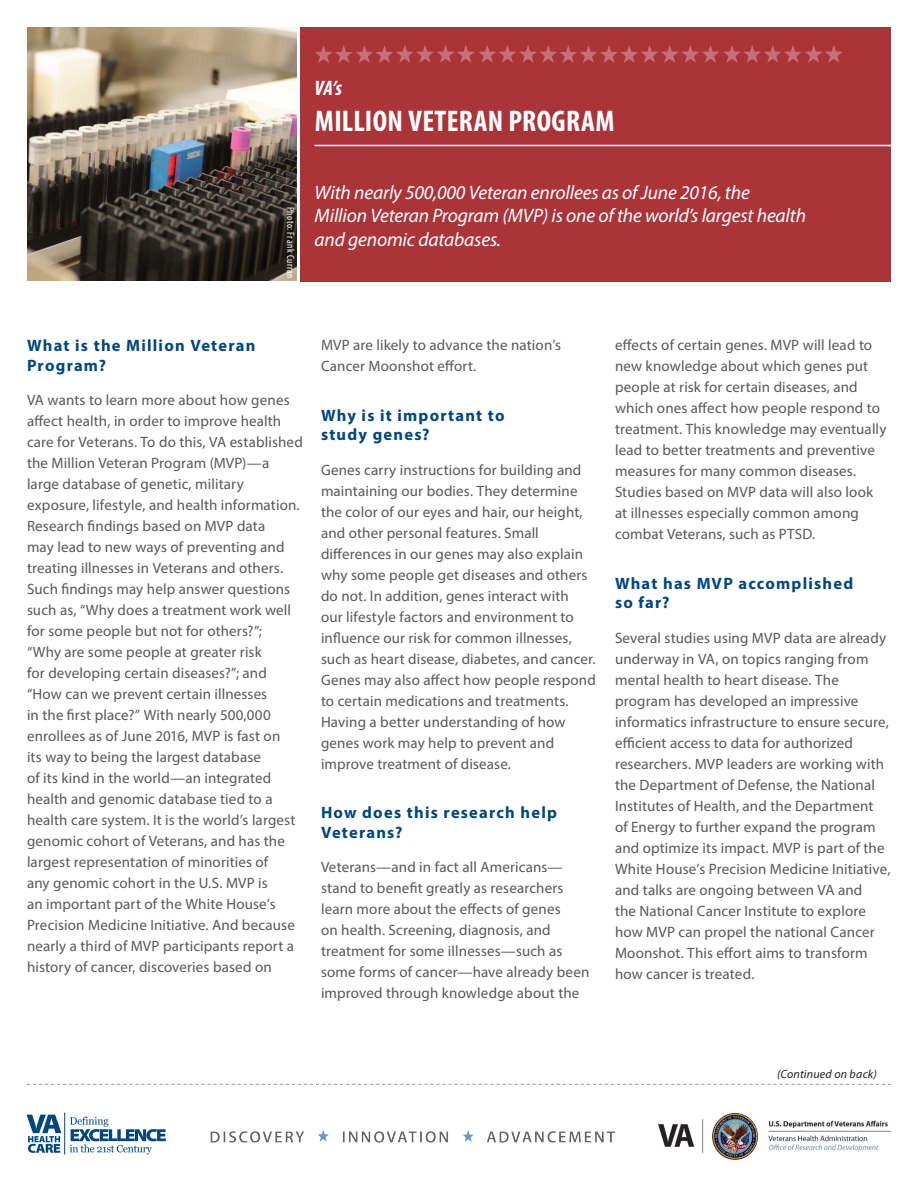
<style>
.page{position:relative;width:918px;height:1188px;background:#fff}
.page>*{position:absolute;margin:0;border:0;box-sizing:border-box;transform-origin:0 0}
.Fact_Sheet_Main_Titl{font:700 condensed 30px "Myriad Pro";letter-spacing:.01em;color:#fff}
.Overview_Paragraph{font:italic 700 condensed 21px "Myriad Pro";color:#fff}
.Overview_Paragraph-2{font:italic 19.5px/23.4px "Myriad Pro";letter-spacing:-.01em;color:#fff}
.Body_Text_10pt{font:700 16.5px/19.5px "Myriad Pro";letter-spacing:.07em;color:#00467e}
.Body_Text_10pt-2{font:15px/21px "Myriad Pro";letter-spacing:.01em;color:#57585a}
.Body_Text_10pt-3{font:italic 12px "Myriad Pro";letter-spacing:.015em;color:#231f20}
.Subheading{font:condensed 10.5px "Myriad Pro";letter-spacing:.045em;color:#fff}
</style>
<div class="page">
<svg style="left:27px;top:1115px;width:34px;height:38px"></svg>
<svg style="left:70px;top:1117px;width:96px;height:38px"></svg>
<hr style="left:64px;top:1113px;width:1px;height:42px;background:#00467e">
<svg style="left:27px;top:1084px;width:864px;height:1px"></svg>
<img style="left:210px;top:1130px;width:405px;height:13px">
<img style="left:658px;top:1113px;width:233px;height:47px">
<img style="left:27px;top:27px;width:312px;height:254px">
<div style="left:299px;top:28px;width:592px;height:254px;background:#ab3439"></div>
<hr style="left:315px;top:145px;width:581px;height:1px;background:#fff">
<svg style="left:315px;top:45px;width:527px;height:18px"></svg>
<hr style="left:297px;top:15px;width:3px;height:280px;background:#fff">
<p class="Overview_Paragraph" style="left:315px;top:75px;width:29px">VA’s</p>
<p class="Fact_Sheet_Main_Titl" style="left:315px;top:103px;width:301px">MILLION VETERAN PROGRAM</p>
<p class="Subheading" style="left:297px;top:207px;width:73px;rotate:90deg">Photo: Frank Curran</p>
<p class="Overview_Paragraph-2" style="left:315px;top:180px;width:493px">With nearly 500,000 Veteran enrollees as of June 2016, the<br>Million Veteran Program (MVP) is one of the world’s largest health and genomic databases.</p>
<p class="Body_Text_10pt" style="left:27px;top:336px;width:230px">What is the Million Veteran<br>Program?</p>
<p class="Body_Text_10pt-2" style="left:27px;top:390px;width:277px">VA wants to learn more about how genes affect health, in order to improve health care for Veterans. To do this, VA established the Million Veteran Program (MVP)—a large database of genetic, military exposure, lifestyle, and health information.<br>Research findings based on MVP data<br>may lead to new ways of preventing and treating illnesses in Veterans and others.<br>Such findings may help answer questions such as, “Why does a treatment work well for some people but not for others?”;<br>“Why are some people at greater risk<br>for developing certain diseases?”; and “How can we prevent certain illnesses<br>in the first place?” With nearly 500,000 enrollees as of June 2016, MVP is fast on<br>its way to being the largest database<br>of its kind in the world—an integrated health and genomic database tied to a health care system. It is the world’s largest genomic cohort of Veterans, and has the largest representation of minorities of<br>any genomic cohort in the U.S. MVP is<br>an important part of the White House’s Precision Medicine Initiative. And because nearly a third of MVP participants report a history of cancer, discoveries based on</p>
<p class="Body_Text_10pt-2" style="left:321px;top:335px;width:242px">MVP are likely to advance the nation’s<br>Cancer Moonshot effort.</p>
<p class="Body_Text_10pt" style="left:321px;top:405px;width:185px">Why is it important to study genes?</p>
<p class="Body_Text_10pt-2" style="left:321px;top:459px;width:276px">Genes carry instructions for building and maintaining our bodies. They determine the color of our eyes and hair, our height, and other personal features. Small differences in our genes may also explain why some people get diseases and others do not. In addition, genes interact with<br>our lifestyle factors and environment to influence our risk for common illnesses, such as heart disease, diabetes, and cancer.<br>Genes may also affect how people respond to certain medications and treatments.<br>Having a better understanding of how genes work may help to prevent and improve treatment of disease.</p>
<p class="Body_Text_10pt" style="left:321px;top:803px;width:238px">How does this research help<br>Veterans?</p>
<p class="Body_Text_10pt-2" style="left:321px;top:857px;width:270px">Veterans—and in fact all Americans— stand to benefit greatly as researchers learn more about the effects of genes<br>on health. Screening, diagnosis, and treatment for some illnesses—such as some forms of cancer—have already been improved through knowledge about the</p>
<p class="Body_Text_10pt-2" style="left:615px;top:335px;width:273px">effects of certain genes. MVP will lead to new knowledge about which genes put people at risk for certain diseases, and which ones affect how people respond to treatment. This knowledge may eventually lead to better treatments and preventive measures for many common diseases.<br>Studies based on MVP data will also look at illnesses especially common among combat Veterans, such as PTSD.</p>
<p class="Body_Text_10pt" style="left:615px;top:573px;width:240px">What has MVP accomplished so far?</p>
<p class="Body_Text_10pt-2" style="left:615px;top:627px;width:277px">Several studies using MVP data are already underway in VA, on topics ranging from mental health to heart disease. The program has developed an impressive informatics infrastructure to ensure secure, efficient access to data for authorized researchers. MVP leaders are working with the Department of Defense, the National Institutes of Health, and the Department<br>of Energy to further expand the program and optimize its impact. MVP is part of the White House’s Precision Medicine Initiative, and talks are ongoing between VA and<br>the National Cancer Institute to explore how MVP can propel the national Cancer Moonshot. This effort aims to transform how cancer is treated.</p>
<p class="Body_Text_10pt-3" style="left:777px;top:1067px;width:102px">(Continued on back)</p>
</div>
